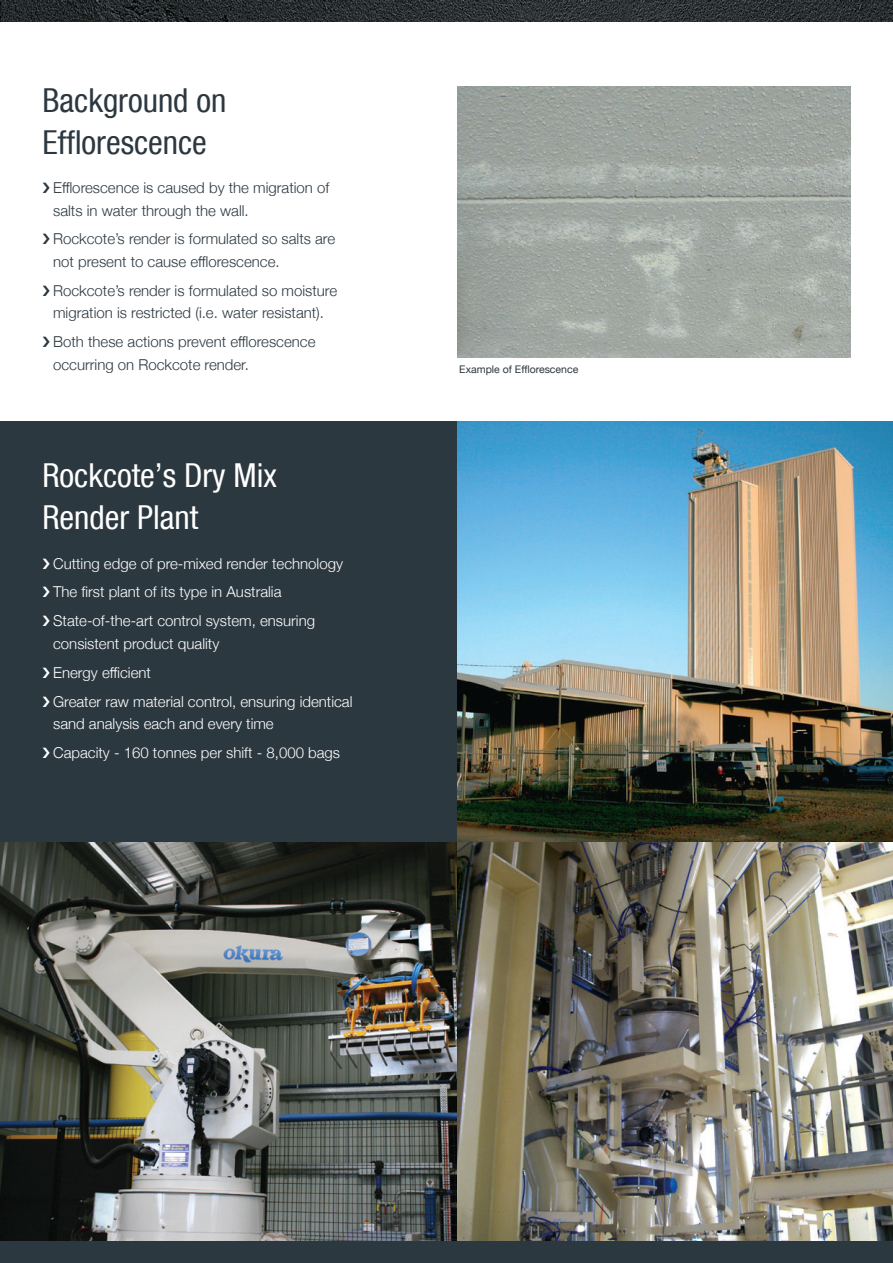
<style>
.page{position:relative;width:893px;height:1263px;background:#fff}
.page>*{position:absolute;margin:0;border:0;box-sizing:border-box;transform-origin:0 0}
.t1{font:condensed 33px/42px "Helvetica Neue";color:#fff}
.t2{font:condensed 33px/42px "Helvetica Neue";color:#2c3840}
.t3{font:300 15px/22.5px "Helvetica Neue";color:#2c3840}
.t4{font:300 15px/22.5px "Helvetica Neue";color:#fff}
.p-caption{font:10.5px "Helvetica Neue";color:#2c3840}
</style>
<div class="page">
<div style="left:1px;top:421px;width:456px;height:421px;background:#2c3840"></div>
<img style="left:457px;top:86px;width:393px;height:271px">
<img style="left:0;top:842px;width:457px;height:400px">
<img style="left:457px;top:421px;width:436px;height:821px">
<div style="left:0;top:1242px;width:893px;height:21px;background:#2c3840"></div>
<img style="left:0;top:0;width:893px;height:21px">
<h2 class="t2" style="left:43px;top:79px;width:185px">Background on<br>Efflorescence</h2>
<p class="t3" style="left:53px;top:175px;width:278px">Efflorescence is caused by the migration of salts in water through the wall.</p>
<p class="t3" style="left:53px;top:227px;width:284px">Rockcote’s render is formulated so salts are not present to cause efflorescence.</p>
<p class="t3" style="left:53px;top:278px;width:285px">Rockcote’s render is formulated so moisture migration is restricted (i.e. water resistant).</p>
<p class="t3" style="left:53px;top:329px;width:264px">Both these actions prevent efflorescence occurring on Rockcote render.</p>
<h2 class="t1" style="left:43px;top:454px;width:236px">Rockcote’s Dry Mix<br>Render Plant</h2>
<p class="t4" style="left:53px;top:551px;width:291px">Cutting edge of pre-mixed render technology</p>
<p class="t4" style="left:53px;top:580px;width:230px">The first plant of its type in Australia</p>
<p class="t4" style="left:53px;top:609px;width:263px">State-of-the-art control system, ensuring consistent product quality</p>
<p class="t4" style="left:53px;top:660px;width:99px">Energy efficient</p>
<p class="t4" style="left:53px;top:689px;width:301px">Greater raw material control, ensuring identical sand analysis each and every time</p>
<p class="t4" style="left:53px;top:740px;width:289px">Capacity - 160 tonnes per shift - 8,000 bags</p>
<p class="p-caption" style="left:459px;top:362px;width:121px">Example of Efflorescence</p>
</div>
